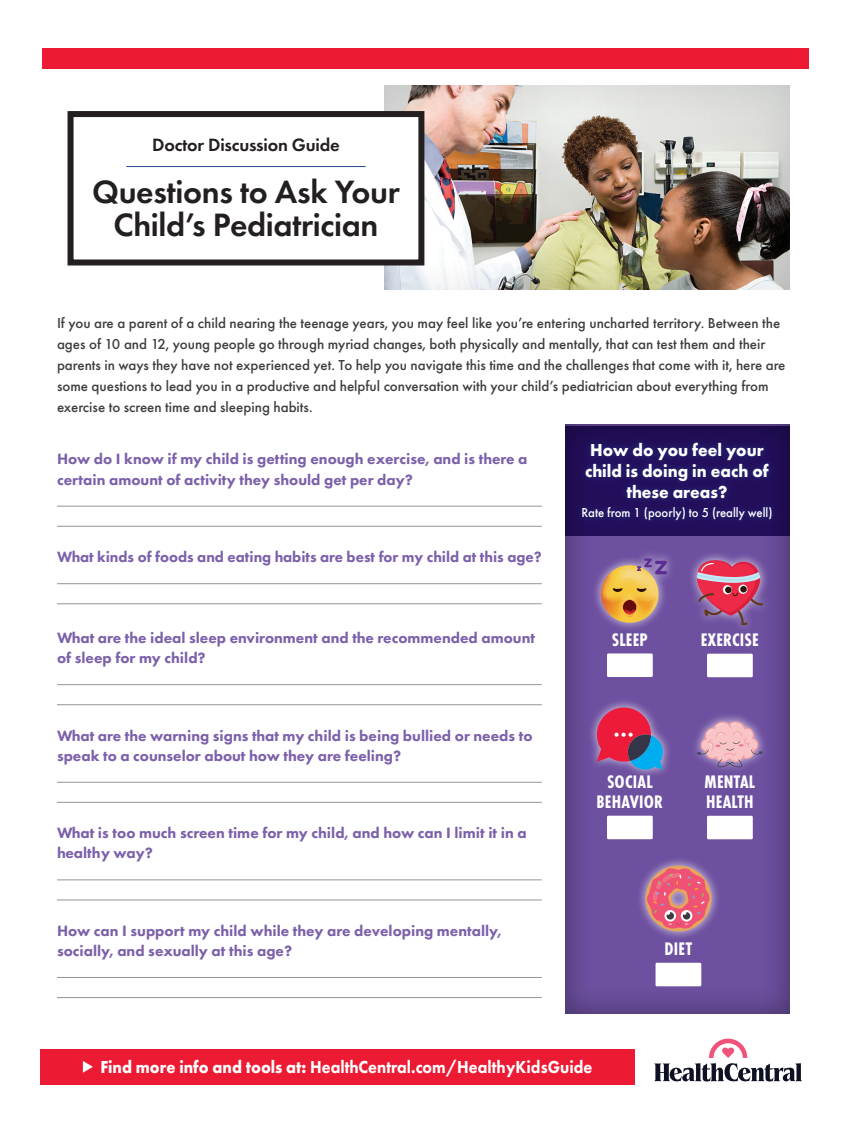
<style>
.page{position:relative;width:851px;height:1134px;background:#fff}
.page>*{position:absolute;margin:0;border:0;box-sizing:border-box;transform-origin:0 0}
.t1{font:600 33.45px/33px "Futura PT";letter-spacing:-.01em;color:#231f20;text-align:center}
.t2{font:700 18.9px/19.5px "Futura PT Cond";letter-spacing:.01em;color:#fff}
.t3{font:600 18.45px "Futura PT";letter-spacing:-.01em;color:#231f20}
.t4{font:800 18px "Futura PT";color:#fff;scale:.9 1}
.t5{font:700 18px/21px "Futura PT";color:#fff;text-align:center;scale:.95 1}
.t6{font:800 15.45px/20.1px "Futura PT";color:#7b60aa}
.t7{font:500 15px/21px "Futura PT";color:#3e3e3f}
.t8{font:500 13.5px "Futura PT";color:#fff;scale:.95 1}
.s1{font-weight:700}
</style>
<div class="page">
<div style="left:384px;top:83px;width:406px;height:207px;background:#231f20;opacity:.1"></div>
<div style="left:42px;top:48px;width:767px;height:21px;background:#ed1a33"></div>
<hr style="left:57px;top:506px;width:485px;height:1px;background:#939598">
<hr style="left:57px;top:526px;width:485px;height:1px;background:#939598">
<hr style="left:57px;top:583px;width:485px;height:1px;background:#939598">
<hr style="left:57px;top:603px;width:485px;height:1px;background:#939598">
<hr style="left:57px;top:684px;width:485px;height:1px;background:#939598">
<hr style="left:57px;top:704px;width:485px;height:1px;background:#939598">
<hr style="left:57px;top:782px;width:485px;height:1px;background:#939598">
<hr style="left:57px;top:802px;width:485px;height:1px;background:#939598">
<hr style="left:57px;top:879px;width:485px;height:1px;background:#939598">
<hr style="left:57px;top:900px;width:485px;height:1px;background:#939598">
<hr style="left:57px;top:977px;width:485px;height:1px;background:#939598">
<hr style="left:57px;top:997px;width:485px;height:1px;background:#939598">
<div style="left:40px;top:1050px;width:594px;height:35px;background:#ed1a33"></div>
<div style="left:70px;top:114px;width:351px;height:148px;background:#fff"></div>
<div style="left:68px;top:111px;width:356px;height:155px;border:6px solid #231f20"></div>
<hr style="left:126px;top:166px;width:239px;height:1px;background:#1f4588">
<svg style="left:654px;top:1039px;width:147px;height:43px"></svg>
<div style="left:562px;top:423px;width:228px;height:591px;background:#231f20;opacity:.45"></div>
<div style="left:565px;top:426px;width:224px;height:110px;background:#1e0c50"></div>
<div style="left:574px;top:435px;width:205px;height:93px;background:#23125f"></div>
<div style="left:607px;top:653px;width:45px;height:24px;background:#fff"></div>
<div style="left:591px;top:549px;width:85px;height:83px;background:#fff;opacity:.75"></div>
<svg style="left:601px;top:558px;width:65px;height:65px;background:#c0936c"></svg>
<div style="left:707px;top:654px;width:45px;height:23px;background:#fff"></div>
<div style="left:687px;top:551px;width:84px;height:83px;background:#fff;opacity:.75"></div>
<svg style="left:697px;top:560px;width:65px;height:64px;background:#b9557b"></svg>
<div style="left:655px;top:963px;width:46px;height:23px;background:#fff"></div>
<div style="left:636px;top:856px;width:85px;height:85px;background:#fff;opacity:.75"></div>
<svg style="left:645px;top:866px;width:66px;height:66px;background:#d06f84"></svg>
<div style="left:707px;top:816px;width:45px;height:23px;background:#fff"></div>
<div style="left:688px;top:712px;width:82px;height:65px;background:#fff;opacity:.75"></div>
<svg style="left:697px;top:721px;width:65px;height:46px;background:#c69ab5"></svg>
<div style="left:607px;top:816px;width:45px;height:23px;background:#fff"></div>
<div style="left:587px;top:698px;width:85px;height:81px;background:#fff;opacity:.75"></div>
<svg style="left:597px;top:708px;width:65px;height:62px;background:#9c4a77"></svg>
<p class="t3" style="left:152px;top:134px;width:189px">Doctor Discussion Guide</p>
<p class="t1" style="left:92px;top:175px;width:309px">Questions to Ask Your<br>Child’s Pediatrician</p>
<p class="t7" style="left:57px;top:312px;width:730px">If you are a parent of a child nearing the teenage years, you may feel like you’re entering uncharted territory. Between the ages of 10 and 12, young people go through myriad changes, both physically and mentally, that can test them and their parents in ways they have not experienced yet. To help you navigate this time and the challenges that come with it, here are some questions to lead you in a productive and helpful conversation with your child’s pediatrician about everything from exercise to screen time and sleeping habits.</p>
<p class="t6" style="left:57px;top:449px;width:472px">How do I know if my child is getting enough exercise, and is there a certain amount of activity they should get per day?</p>
<p class="t5" style="left:585px;top:439px;width:194px">How do you feel your child is doing in each of these areas?</p>
<p class="t8" style="left:581px;top:505px;width:203px">Rate from 1 (poorly) to 5 (really well)</p>
<p class="t6" style="left:57px;top:547px;width:486px">What kinds of foods and eating habits are best for my child at this age?</p>
<p class="t6" style="left:57px;top:627px;width:479px">What are the ideal sleep environment and the recommended amount of sleep for my child?</p>
<p class="t6" style="left:57px;top:725px;width:477px">What are the warning signs that my child is being bullied or needs to speak to a counselor about how they are feeling?</p>
<p class="t6" style="left:57px;top:823px;width:471px">What is too much screen time for my child, and how can I limit it in a healthy way?</p>
<p class="t6" style="left:57px;top:920px;width:446px">How can I support my child while they are developing mentally, socially, and sexually at this age?</p>
<p class="t2" style="left:612px;top:630px;width:37px">SLEEP</p>
<p class="t2" style="left:701px;top:630px;width:59px">EXERCISE</p>
<p class="t2" style="left:596px;top:772px;width:68px;text-align:center">SOCIAL<br>BEHAVIOR</p>
<p class="t2" style="left:704px;top:772px;width:52px">MENTAL<br>HEALTH</p>
<p class="t2" style="left:664px;top:939px;width:29px">DIET</p>
<p class="t4" style="left:100px;top:1055px;width:548px"><span class="s1">Find more info and tools at:</span> HealthCentral.com/HealthyKidsGuide</p>
</div>
